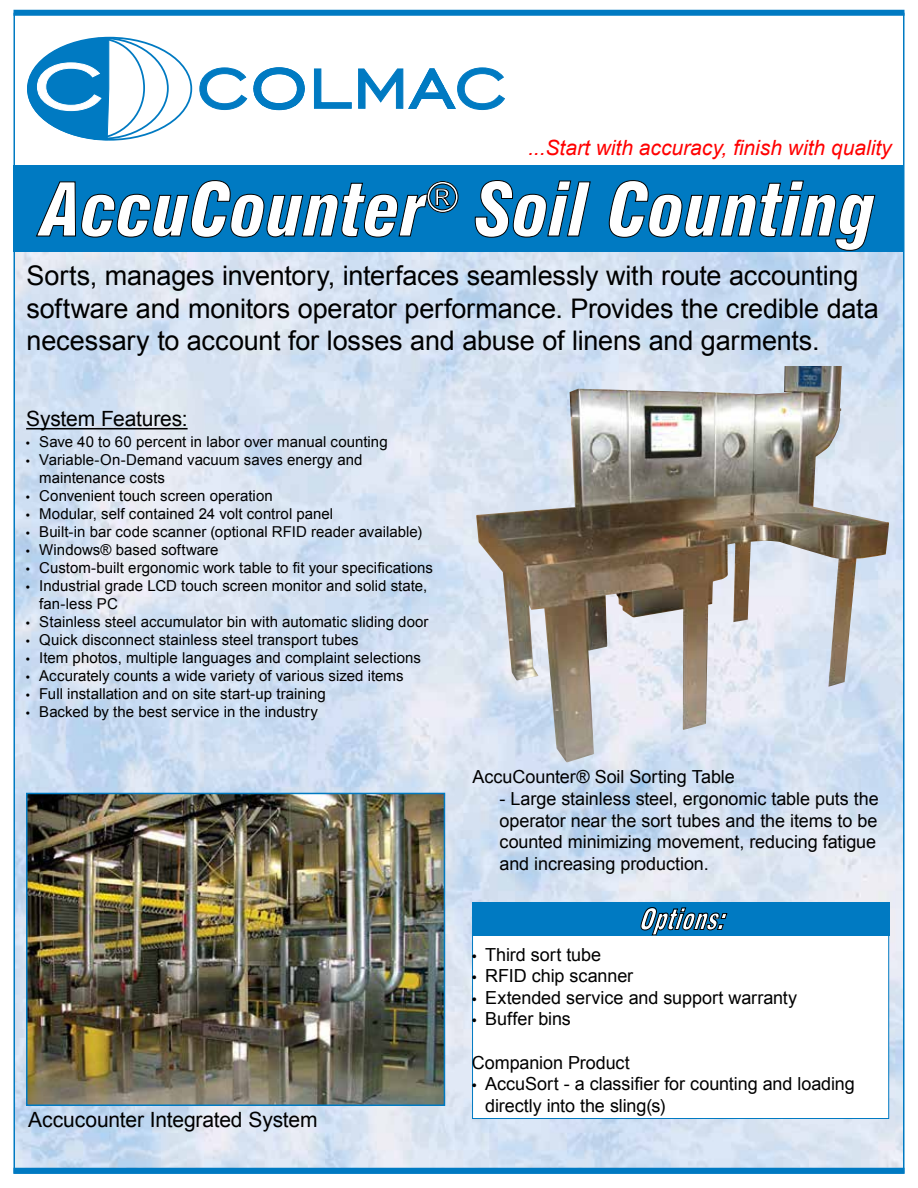
<style>
.page{position:relative;width:918px;height:1188px;background:#fff}
.page>*{position:absolute;margin:0;border:0;box-sizing:border-box;transform-origin:0 0}
.t1{font:italic 900 condensed 72px "Swiss 721 BT";color:#fff}
.t2{font:italic 900 condensed 28.5px "Swiss 721 BT";color:#fff;scale:.83 1}
.t3{font:27px/32.4px "Arial";letter-spacing:-.005em;color:#000}
.t4{font:21px "Arial";letter-spacing:-.01em;color:#000}
.t5{font:italic 21px "Arial";color:#f00}
.t6{font:18px/21.6px "Arial";letter-spacing:-.005em;color:#000}
.t7{font:15px/18px "Arial";color:#000}
.s1{font-family:"Myriad Pro"}
</style>
<div class="page">
<img style="left:17px;top:252px;width:884px;height:916px">
<svg style="left:199px;top:67px;width:106px;height:44px"></svg>
<svg style="left:314px;top:68px;width:38px;height:41px"></svg>
<svg style="left:358px;top:67px;width:147px;height:43px"></svg>
<svg style="left:27px;top:37px;width:143px;height:104px"></svg>
<div style="left:14px;top:1168px;width:890px;height:6px;background:#007ac2"></div>
<div style="left:14px;top:10px;width:890px;height:6px;background:#007ac2"></div>
<div style="left:14px;top:166px;width:890px;height:86px;background:#007ac2"></div>
<svg style="left:36px;top:180px;width:422px;height:58px"></svg>
<svg style="left:475px;top:180px;width:116px;height:58px"></svg>
<svg style="left:609px;top:180px;width:266px;height:71px"></svg>
<img style="left:476px;top:366px;width:413px;height:396px">
<hr style="left:26px;top:428px;width:162px;height:1px;background:#000">
<div style="left:472px;top:902px;width:417px;height:217px;background:#fff;border:1px solid #007ac2"></div>
<div style="left:472px;top:902px;width:417px;height:34px;background:#007ac2"></div>
<svg style="left:641px;top:907px;width:86px;height:28px"></svg>
<img style="left:29px;top:796px;width:413px;height:307px">
<div style="left:26px;top:793px;width:419px;height:313px;border:2px solid #007ac2"></div>
<h3 class="t5" style="left:528px;top:134px;width:365px">...Start with accuracy, finish with quality</h3>
<h1 class="t1" style="left:42px;top:167px;width:836px">AccuCounter<sup>®</sup> Soil Counting</h1>
<h3 class="t3" style="left:27px;top:260px;width:854px">Sorts, manages inventory, interfaces seamlessly with route accounting software and monitors operator performance. Provides the credible data necessary to account for losses and abuse of linens and garments.</h3>
<h3 class="t4" style="left:26px;top:405px;width:163px">System Features:</h3>
<p class="t7" style="left:26px;top:433px;width:363px"><span class="s1">•</span> Save 40 to 60 percent in labor over manual counting</p>
<p class="t7" style="left:39px;top:451px;width:325px;text-indent:-14px"><span class="s1">•</span> Variable-On-Demand vacuum saves energy and maintenance costs</p>
<p class="t7" style="left:26px;top:487px;width:249px"><span class="s1">•</span> Convenient touch screen operation</p>
<p class="t7" style="left:26px;top:505px;width:309px"><span class="s1">•</span> Modular, self contained 24 volt control panel</p>
<p class="t7" style="left:26px;top:523px;width:398px"><span class="s1">•</span> Built-in bar code scanner (optional RFID reader available)</p>
<p class="t7" style="left:26px;top:541px;width:194px"><span class="s1">•</span> Windows® based software</p>
<p class="t7" style="left:26px;top:559px;width:409px"><span class="s1">•</span> Custom-built ergonomic work table to fit your specifications</p>
<p class="t7" style="left:39px;top:577px;width:390px;text-indent:-14px"><span class="s1">•</span> Industrial grade LCD touch screen monitor and solid state, fan-less PC</p>
<p class="t7" style="left:26px;top:613px;width:404px"><span class="s1">•</span> Stainless steel accumulator bin with automatic sliding door</p>
<p class="t7" style="left:26px;top:631px;width:335px"><span class="s1">•</span> Quick disconnect stainless steel transport tubes</p>
<p class="t7" style="left:26px;top:649px;width:397px"><span class="s1">•</span> Item photos, multiple languages and complaint selections</p>
<p class="t7" style="left:26px;top:667px;width:379px"><span class="s1">•</span> Accurately counts a wide variety of various sized items</p>
<p class="t7" style="left:26px;top:685px;width:302px"><span class="s1">•</span> Full installation and on site start-up training</p>
<p class="t7" style="left:26px;top:703px;width:294px"><span class="s1">•</span> Backed by the best service in the industry</p>
<h3 class="t4" style="left:28px;top:1106px;width:291px">Accucounter Integrated System</h3>
<p class="t6" style="left:473px;top:767px;width:264px">AccuCounter® Soil Sorting Table</p>
<p class="t6" style="left:500px;top:788px;width:381px">- Large stainless steel, ergonomic table puts the operator near the sort tubes and the items to be counted minimizing movement, reducing fatigue and increasing production.</p>
<h2 class="t2" style="left:638px;top:902px;width:117px">Options:</h2>
<p class="t6" style="left:472px;top:944px;width:131px"><span class="s1">•</span> Third sort tube</p>
<p class="t6" style="left:472px;top:965px;width:163px"><span class="s1">•</span> RFID chip scanner</p>
<p class="t6" style="left:472px;top:987px;width:327px"><span class="s1">•</span> Extended service and support warranty</p>
<p class="t6" style="left:472px;top:1009px;width:101px"><span class="s1">•</span> Buffer bins</p>
<p class="t6" style="left:472px;top:1052px;width:159px">Companion Product</p>
<p class="t6" style="left:485px;top:1073px;width:371px;text-indent:-14px"><span class="s1">•</span> AccuSort - a classifier for counting and loading directly into the sling(s)</p>
</div>
